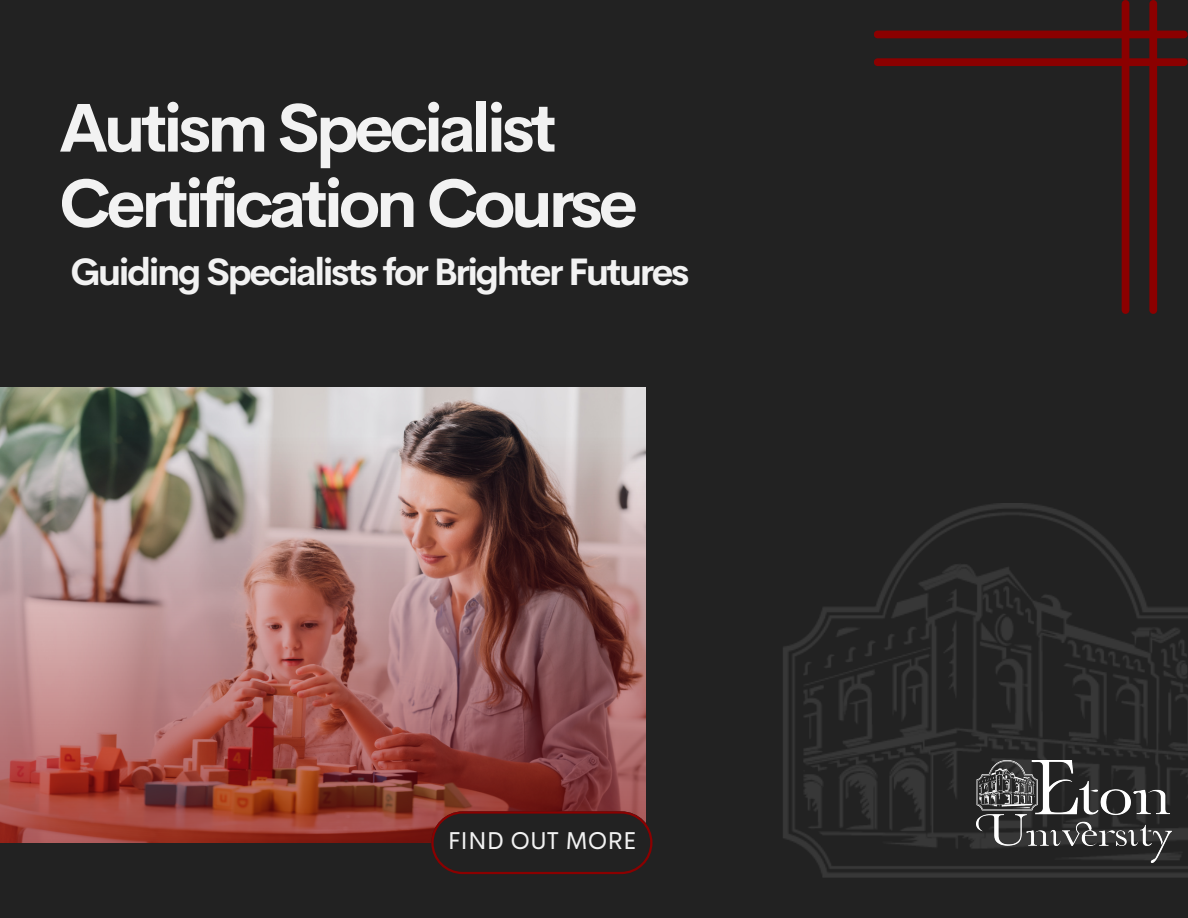
<style>
.page{position:relative;width:1188px;height:918px;background:#222}
.page>*{position:absolute;margin:0;border:0;box-sizing:border-box;transform-origin:0 0}
.t1{font:700 67.5px/75.3px "Cerebri Sans";letter-spacing:-.065em;color:#f2f2f2}
.t2{font:700 37.5px "Cerebri Sans";letter-spacing:-.065em;color:#f2f2f2}
.t3{font:24.45px "Cerebri Sans";color:#f2f2f2}
</style>
<div class="page">
<img style="left:0;top:388px;width:646px;height:50px">
<img style="left:0;top:438px;width:646px;height:405px">
<svg style="left:874px;top:0;width:314px;height:314px"></svg>
<img style="left:783px;top:503px;width:405px;height:375px">
<img style="left:976px;top:760px;width:196px;height:103px">
<svg style="left:431px;top:811px;width:221px;height:63px"></svg>
<p class="t1" style="left:59px;top:90px;width:580px">Autism Specialist<br>Certification Course</p>
<p class="t2" style="left:70px;top:248px;width:621px">Guiding Specialists for Brighter Futures</p>
<p class="t3" style="left:448px;top:825px;width:190px">FIND OUT MORE</p>
</div>
